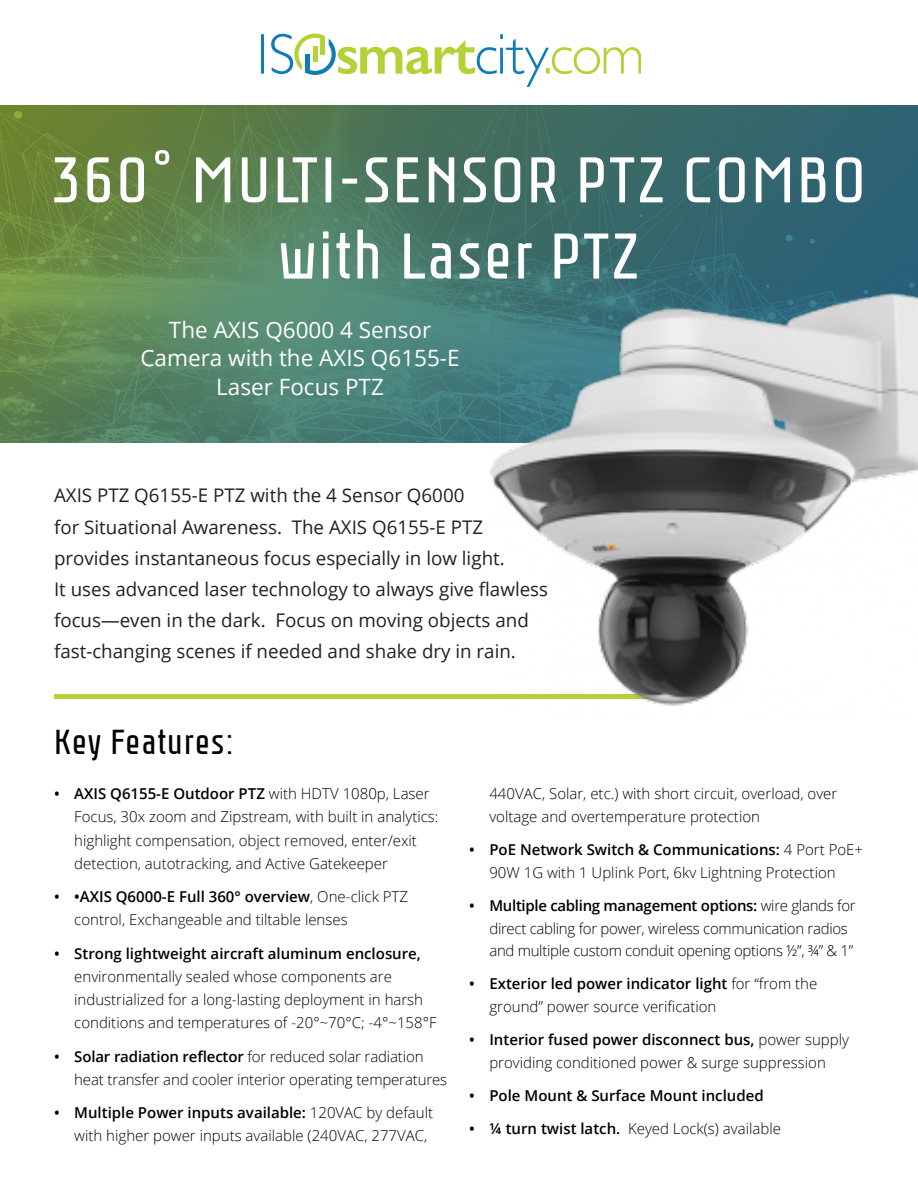
<style>
.page{position:relative;width:918px;height:1188px;background:#fff}
.page>*{position:absolute;margin:0;border:0;box-sizing:border-box;transform-origin:0 0}
.t1{font:condensed 64.35px/76.2px "Rawer";letter-spacing:.04em;color:#fff;text-align:center}
.t2{font:condensed 34.5px "Rawer";letter-spacing:.04em;color:#000}
.t3{font:22.5px/28.5px "Open Sans";color:#fff;text-align:center}
.t4{font:18.75px/31.2px "Open Sans";color:#241f21}
.t5{font:300 15px/23.2px "Open Sans";color:#000}
.t6{font:300 15px/22.8px "Open Sans";letter-spacing:-.02em;color:#000}
.t7{font:600 15px "Open Sans";color:#000}
.s1{font-weight:600}
</style>
<div class="page">
<img style="left:0;top:105px;width:918px;height:337px">
<svg style="left:261px;top:34px;width:380px;height:52px"></svg>
<hr style="left:321px;top:36px;width:4px;height:18px;background:#b3d235">
<hr style="left:313px;top:47px;width:4px;height:15px;background:#b3d235">
<hr style="left:306px;top:54px;width:4px;height:18px;background:#0f7cb8">
<div style="left:54px;top:694px;width:603px;height:5px;background:#b3d235"></div>
<img style="left:490px;top:278px;width:428px;height:428px">
<p class="t1" style="left:52px;top:142px;width:815px">360° MULTI-SENSOR PTZ COMBO with Laser PTZ</p>
<p class="t3" style="left:140px;top:315px;width:321px">The AXIS Q6000 4 Sensor<br>Camera with the AXIS Q6155-E<br>Laser Focus PTZ</p>
<p class="t4" style="left:54px;top:479px;width:496px">AXIS PTZ Q6155-E PTZ with the 4 Sensor Q6000<br>for Situational Awareness. The AXIS Q6155-E PTZ provides instantaneous focus especially in low light.<br>It uses advanced laser technology to always give flawless focus—even in the dark. Focus on moving objects and fast-changing scenes if needed and shake dry in rain.</p>
<p class="t2" style="left:54px;top:722px;width:181px">Key Features:</p>
<p class="t5" style="left:74px;top:782px;width:366px;text-indent:-20px"><span class="s1">• AXIS Q6155-E Outdoor PTZ</span> with HDTV 1080p, Laser Focus, 30x zoom and Zipstream, with built in analytics: highlight compensation, object removed, enter/exit detection, autotracking, and Active Gatekeeper</p>
<p class="t5" style="left:74px;top:885px;width:335px;text-indent:-20px"><span class="s1">• •AXIS Q6000-E Full 360° overview</span>, One-click PTZ control, Exchangeable and tiltable lenses</p>
<p class="t5" style="left:74px;top:941px;width:364px;text-indent:-20px"><span class="s1">• Strong lightweight aircraft aluminum enclosure, </span>environmentally sealed whose components are industrialized for a long-lasting deployment in harsh conditions and temperatures of -20°~70°C; -4°~158°F</p>
<p class="t5" style="left:74px;top:1044px;width:374px;text-indent:-20px"><span class="s1">• Solar radiation reflector</span> for reduced solar radiation heat transfer and cooler interior operating temperatures</p>
<p class="t5" style="left:74px;top:1101px;width:360px;text-indent:-20px"><span class="s1">• Multiple Power inputs available:</span> 120VAC by default with higher power inputs available (240VAC, 277VAC,</p>
<p class="t5" style="left:489px;top:782px;width:349px;line-height:22.8px">440VAC, Solar, etc.) with short circuit, overload, over voltage and overtemperature protection</p>
<p class="t5" style="left:469px;top:838px;width:395px;line-height:22.8px;text-align:center"><span class="s1">• PoE Network Switch &amp; Communications:</span> 4 Port PoE+<br>90W 1G with 1 Uplink Port, 6kv Lightning Protection</p>
<p class="t6" style="left:489px;top:893px;width:368px;text-indent:-20px"><span class="s1">• Multiple cabling management options:</span> wire glands for direct cabling for power, wireless communication radios and multiple custom conduit opening options ½”, ¾” &amp; 1”</p>
<p class="t5" style="left:489px;top:972px;width:329px;line-height:22.8px;text-indent:-20px"><span class="s1">• Exterior led power indicator light</span> for “from the ground” power source verification</p>
<p class="t5" style="left:469px;top:1028px;width:381px;line-height:22.8px;text-align:center"><span class="s1">• Interior fused power disconnect bus,</span> power supply providing conditioned power &amp; surge suppression</p>
<p class="t7" style="left:469px;top:1085px;width:296px">• Pole Mount &amp; Surface Mount included</p>
<p class="t5" style="left:469px;top:1116px;width:313px"><span class="s1">• ¼ turn twist latch.</span> Keyed Lock(s) available</p>
</div>
